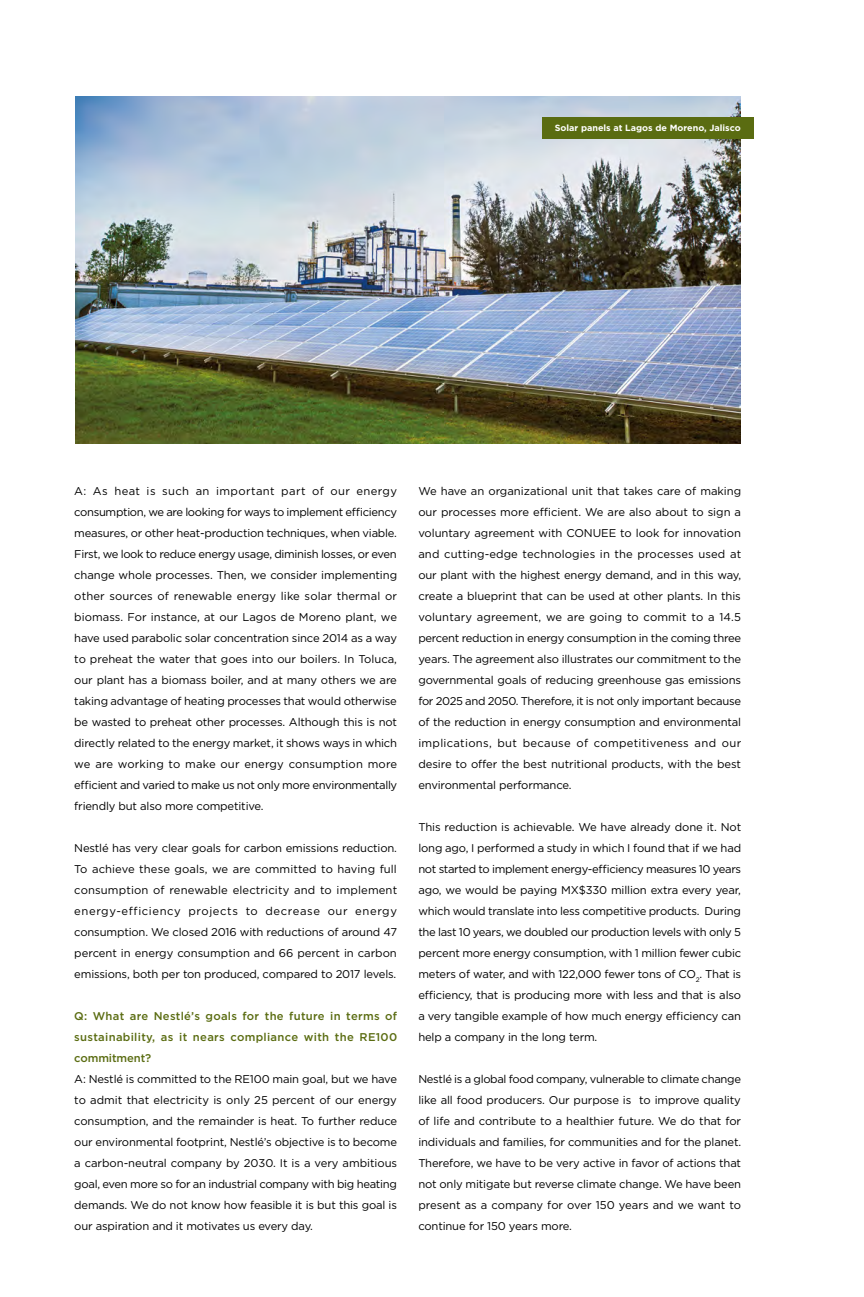
<style>
.page{position:relative;width:864px;height:1297px;background:#fff}
.page>*{position:absolute;margin:0;border:0;box-sizing:border-box;transform-origin:0 0}
.t1{font:11.25px/21px "Gotham";letter-spacing:-.015em;color:#000;text-align:justify}
.t2{font:500 11.25px/21px "Gotham";letter-spacing:.025em;color:#5a6c11;text-align:justify}
.t3{font:700 9px "Gotham";color:#fff}
</style>
<div class="page">
<img style="left:75px;top:97px;width:665px;height:347px">
<div style="left:541px;top:117px;width:212px;height:21px;background:#5a6c11"></div>
<p class="t3" style="left:554px;top:122px;width:187px">Solar panels at Lagos de Moreno, Jalisco</p>
<p class="t1" style="left:74px;top:480px;width:324px">A: As heat is such an important part of our energy consumption, we are looking for ways to implement efficiency measures, or other heat-production techniques, when viable.<br>First, we look to reduce energy usage, diminish losses, or even change whole processes. Then, we consider implementing other sources of renewable energy like solar thermal or biomass. For instance, at our Lagos de Moreno plant, we have used parabolic solar concentration since 2014 as a way to preheat the water that goes into our boilers. In Toluca, our plant has a biomass boiler, and at many others we are taking advantage of heating processes that would otherwise be wasted to preheat other processes. Although this is not directly related to the energy market, it shows ways in which we are working to make our energy consumption more efficient and varied to make us not only more environmentally friendly but also more competitive.</p>
<p class="t1" style="left:74px;top:837px;width:324px">Nestlé has very clear goals for carbon emissions reduction.<br>To achieve these goals, we are committed to having full consumption of renewable electricity and to implement energy-efficiency projects to decrease our energy consumption. We closed 2016 with reductions of around 47 percent in energy consumption and 66 percent in carbon emissions, both per ton produced, compared to 2017 levels.</p>
<p class="t2" style="left:74px;top:1005px;width:324px">Q: What are Nestlé’s goals for the future in terms of sustainability, as it nears compliance with the RE100 commitment?</p>
<p class="t1" style="left:74px;top:1068px;width:324px">A: Nestlé is committed to the RE100 main goal, but we have to admit that electricity is only 25 percent of our energy consumption, and the remainder is heat. To further reduce our environmental footprint, Nestlé’s objective is to become a carbon-neutral company by 2030. It is a very ambitious goal, even more so for an industrial company with big heating demands. We do not know how feasible it is but this goal is our aspiration and it motivates us every day.</p>
<p class="t1" style="left:418px;top:480px;width:324px">We have an organizational unit that takes care of making our processes more efficient. We are also about to sign a voluntary agreement with CONUEE to look for innovation and cutting-edge technologies in the processes used at our plant with the highest energy demand, and in this way, create a blueprint that can be used at other plants. In this voluntary agreement, we are going to commit to a 14.5 percent reduction in energy consumption in the coming three years. The agreement also illustrates our commitment to the governmental goals of reducing greenhouse gas emissions for 2025 and 2050. Therefore, it is not only important because of the reduction in energy consumption and environmental implications, but because of competitiveness and our desire to offer the best nutritional products, with the best environmental performance.</p>
<p class="t1" style="left:418px;top:816px;width:324px">This reduction is achievable. We have already done it. Not long ago, I performed a study in which I found that if we had not started to implement energy-efficiency measures 10 years ago, we would be paying MX$330 million extra every year, which would translate into less competitive products. During the last 10 years, we doubled our production levels with only 5 percent more energy consumption, with 1 million fewer cubic meters of water, and with 122,000 fewer tons of CO<sub>2</sub>. That is efficiency, that is producing more with less and that is also a very tangible example of how much energy efficiency can help a company in the long term.</p>
<p class="t1" style="left:418px;top:1068px;width:324px">Nestlé is a global food company, vulnerable to climate change like all food producers. Our purpose is to improve quality of life and contribute to a healthier future. We do that for individuals and families, for communities and for the planet.<br>Therefore, we have to be very active in favor of actions that not only mitigate but reverse climate change. We have been present as a company for over 150 years and we want to continue for 150 years more.</p>
</div>
